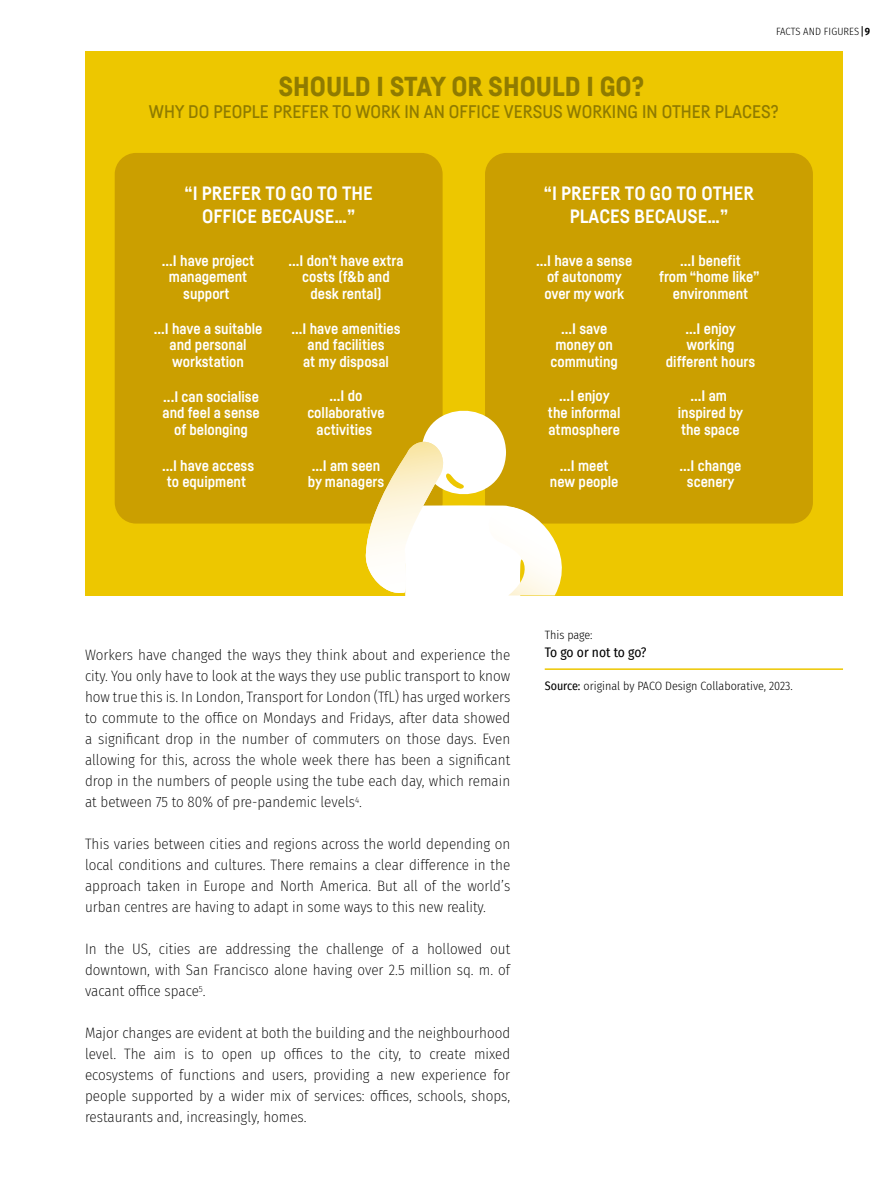
<style>
.page{position:relative;width:893px;height:1191px;background:#fff}
.page>*{position:absolute;margin:0;border:0;box-sizing:border-box;transform-origin:0 0}
.t1{font:900 27px "Fabrikat";color:#8f7b00}
.t2{font:700 19.05px/22.8px "Fabrikat";color:#fff;text-align:center}
.t3{font:500 18px "Fabrikat";color:#8f7b00}
.t4{font:200 15px/21px "Fira Sans Condensed";color:#000;text-align:justify}
.t5{font:700 15px/16.5px "Fabrikat";color:#fff;text-align:center}
.t6{font:13.5px "Fira Sans Condensed";letter-spacing:-.015em;color:#000}
.t7{font:300 12px "Fira Sans Condensed";color:#000}
.t8{font:300 10.5px "Fira Sans Condensed";letter-spacing:.01em;color:#000}
.s1{font-weight:600}
.s2{font-weight:400}
</style>
<div class="page">
<div style="left:85px;top:51px;width:757px;height:544px;background:#edc700"></div>
<div style="left:115px;top:153px;width:328px;height:370px;background:#cb9f00;border-radius:21px"></div>
<div style="left:485px;top:153px;width:328px;height:370px;background:#cb9f00;border-radius:21px"></div>
<svg style="left:364px;top:397px;width:215px;height:199px"></svg>
<hr style="left:545px;top:668px;width:298px;height:2px;background:#edc700">
<p class="t8" style="left:776px;top:24px;width:96px">FACTS AND FIGURES <span class="s1">9</span></p>
<h1 class="t1" style="left:278px;top:70px;width:367px">SHOULD I STAY OR SHOULD I GO?</h1>
<p class="t3" style="left:149px;top:100px;width:631px">WHY DO PEOPLE PREFER TO WORK IN AN OFFICE VERSUS WORKING IN OTHER PLACES?</p>
<p class="t2" style="left:184px;top:181px;width:190px">“I PREFER TO GO TO THE<br>OFFICE BECAUSE…”</p>
<p class="t5" style="left:162px;top:252px;width:94px">...I have project management support</p>
<p class="t5" style="left:154px;top:320px;width:110px">...I have a suitable and personal workstation</p>
<p class="t5" style="left:162px;top:388px;width:99px">...I can socialise and feel a sense of belonging</p>
<p class="t5" style="left:289px;top:252px;width:116px">...I don’t have extra costs (f&amp;b and desk rental)</p>
<p class="t5" style="left:291px;top:320px;width:111px">...I have amenities and facilities<br>at my disposal</p>
<p class="t5" style="left:307px;top:387px;width:79px">...I do collaborative activities</p>
<p class="t5" style="left:162px;top:457px;width:94px">...I have access to equipment</p>
<p class="t5" style="left:308px;top:457px;width:78px;text-align:left">...I am seen by managers</p>
<p class="t2" style="left:544px;top:181px;width:212px">“I PREFER TO GO TO OTHER<br>PLACES BECAUSE…”</p>
<p class="t5" style="left:536px;top:252px;width:98px">...I have a sense of autonomy over my work</p>
<p class="t5" style="left:551px;top:320px;width:69px">...I save money on commuting</p>
<p class="t5" style="left:659px;top:252px;width:102px">...I benefit<br>from “home like” environment</p>
<p class="t5" style="left:666px;top:320px;width:91px">...I enjoy working different hours</p>
<p class="t5" style="left:548px;top:387px;width:74px">...I enjoy the informal atmosphere</p>
<p class="t5" style="left:678px;top:387px;width:67px">...I am inspired by the space</p>
<p class="t5" style="left:550px;top:457px;width:70px">...I meet new people</p>
<p class="t5" style="left:679px;top:457px;width:63px">...I change scenery</p>
<p class="t4" style="left:85px;top:644px;width:427px">Workers have changed the ways they think about and experience the city. You only have to look at the ways they use public transport to know how true this is. In London, Transport for London (TfL) has urged workers to commute to the office on Mondays and Fridays, after data showed a significant drop in the number of commuters on those days. Even allowing for this, across the whole week there has been a significant drop in the numbers of people using the tube each day, which remain at between 75 to 80% of pre-pandemic levels<sup>4</sup>.</p>
<p class="t4" style="left:85px;top:833px;width:427px">This varies between cities and regions across the world depending on local conditions and cultures. There remains a clear difference in the approach taken in Europe and North America. But all of the world’s urban centres are having to adapt in some ways to this new reality.</p>
<p class="t4" style="left:85px;top:938px;width:427px">In the US, cities are addressing the challenge of a hollowed out downtown, with San Francisco alone having over 2.5 million sq. m. of vacant office space<sup>5</sup>.</p>
<p class="t4" style="left:85px;top:1022px;width:427px">Major changes are evident at both the building and the neighbourhood level. The aim is to open up offices to the city, to create mixed ecosystems of functions and users, providing a new experience for people supported by a wider mix of services: offices, schools, shops, restaurants and, increasingly, homes.</p>
<p class="t7" style="left:545px;top:626px;width:49px">This page:</p>
<p class="t6" style="left:545px;top:642px;width:103px">To go or not to go?</p>
<p class="t7" style="left:545px;top:677px;width:250px"><span class="s2">Source:</span> original by PACO Design Collaborative, 2023.</p>
</div>
